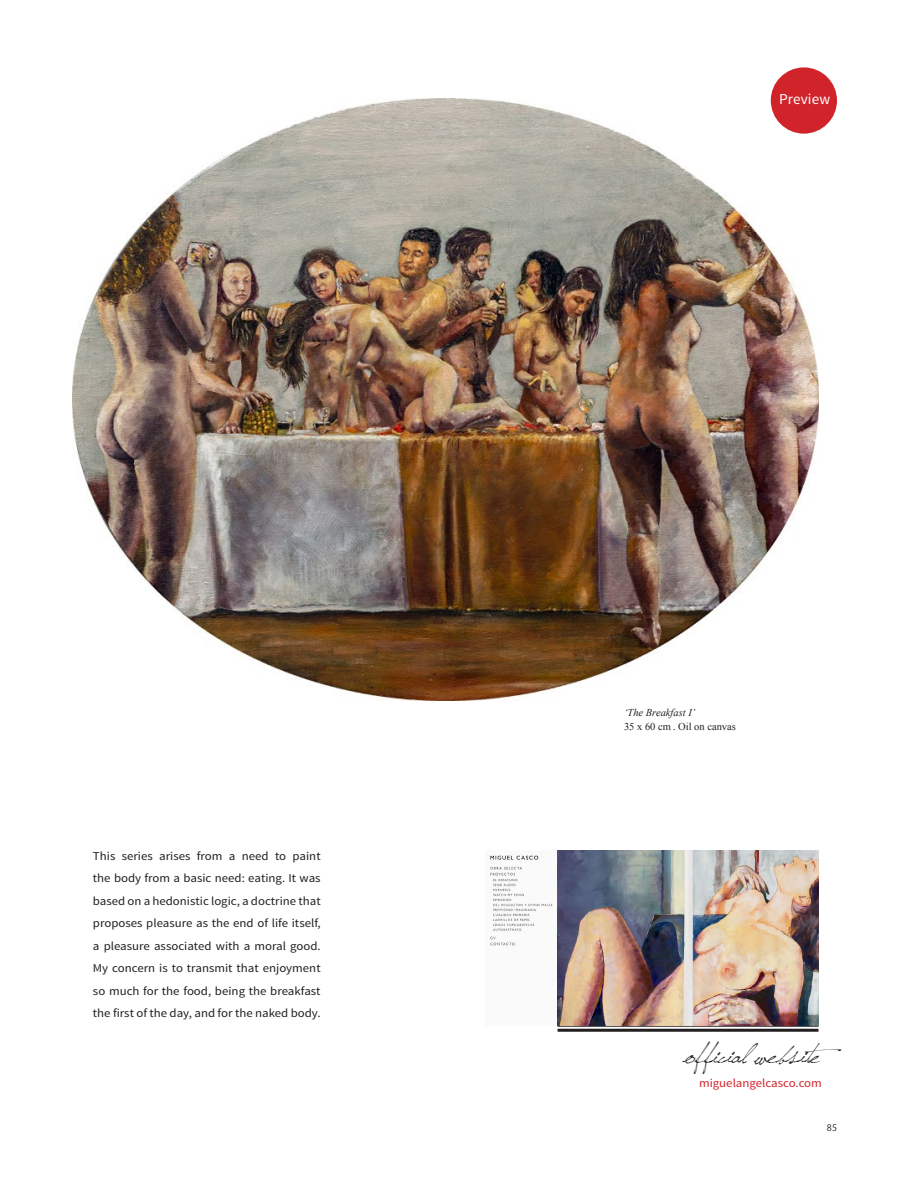
<style>
.page{position:relative;width:918px;height:1188px;background:#fff}
.page>*{position:absolute;margin:0;border:0;box-sizing:border-box;transform-origin:0 0}
.t1{font:31.2px "Jellyka Saint Andrews Queen";color:#231f20}
.t2{font:15px "Source Sans Pro";letter-spacing:.01em;color:#fff}
.t3{font:12px/22.5px "Source Sans Pro";color:#231f20;text-align:justify;scale:1.07 1}
.t4{font:12px "Source Sans Pro";color:#d1232a;scale:1.07 1}
.t5{font:10.5px/13.5px "Times New Roman";color:#231f20}
.t6{font:9px "Koz Go Pr 6 N";color:#231f20}
.s1{font-style:italic}
.s2{font-family:"Source Sans Pro";font-style:italic}
</style>
<div class="page">
<img style="left:490px;top:851px;width:68px;height:175px">
<img style="left:72px;top:98px;width:747px;height:602px">
<hr style="left:558px;top:1029px;width:261px;height:3px;background:#231f20">
<hr style="left:558px;top:1026px;width:261px;height:1px;background:#231f20">
<img style="left:558px;top:851px;width:261px;height:175px">
<div style="left:771px;top:67px;width:66px;height:67px;background:#d1232a;border-radius:50%"></div>
<p class="t3" style="left:93px;top:845px;width:214px">This series arises from a need to paint the body from a basic need: eating. It was based on a hedonistic logic, a doctrine that proposes pleasure as the end of life itself, a pleasure associated with a moral good.<br>My concern is to transmit that enjoyment so much for the food, being the breakfast the first of the day, and for the naked body.</p>
<p class="t2" style="left:779px;top:90px;width:53px">Preview</p>
<p class="t5" style="left:624px;top:706px;width:113px"><span class="s1">‘The Breakfast I’<br></span>35 x 60 cm <span class="s2">.</span> Oil on canvas</p>
<h1 class="t1" style="left:683px;top:1034px;width:160px">official website</h1>
<p class="t4" style="left:699px;top:1076px;width:116px">miguelangelcasco.com</p>
<p class="t6" style="left:827px;top:1123px;width:12px">85</p>
</div>
